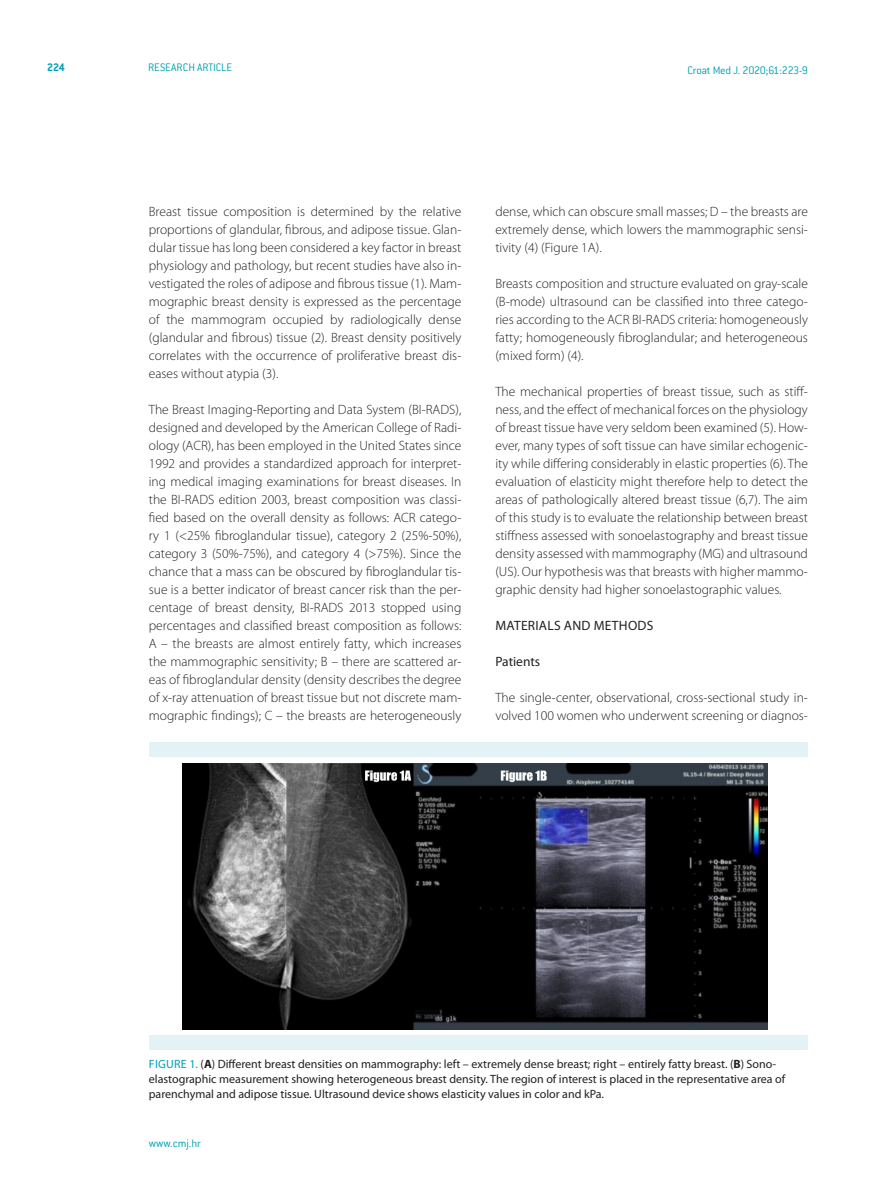
<style>
.page{position:relative;width:893px;height:1191px;background:#fff}
.page>*{position:absolute;margin:0;border:0;box-sizing:border-box;transform-origin:0 0}
.CMJ_-__body{font:300 13.5px/18px "Myriad Pro";color:#231f20;text-align:justify}
.CMJ_-_N2{font:13.5px "Myriad Pro";letter-spacing:.02em;color:#231f20}
.CMJ_-_N3{font:13.5px "Myriad Pro";color:#231f20}
.CMJ_-_table_title_he{font:12px/15px "Myriad Pro";color:#231f20}
.H_desni_-_ref{font:300 12px "ITC Conduit LTCE";letter-spacing:-.02em;color:#009fb4}
.H_lijevi_-_pubtype{font:300 12px "ITC Conduit LTCE";color:#009fb4}
.www_cmj_hr_na_master{font:300 12px "ITC Conduit LTCE";color:#009fb4}
.paginacija_lijevo{font:700 12px "ITC Conduit LTCE";color:#009fb4}
.s1{color:#009fb4}
.s2{font-weight:700}
</style>
<div class="page">
<img style="left:183px;top:763px;width:584px;height:266px">
<div style="left:149px;top:1034px;width:659px;height:15px;background:#e2f2f5"></div>
<div style="left:149px;top:742px;width:659px;height:15px;background:#e2f2f5"></div>
<p class="paginacija_lijevo" style="left:47px;top:60px;width:19px">224</p>
<p class="H_lijevi_-_pubtype" style="left:148px;top:61px;width:86px">RESEARCH ARTICLE</p>
<p class="H_desni_-_ref" style="left:687px;top:63px;width:122px">Croat Med J. 2020;61:223-9</p>
<p class="CMJ_-__body" style="left:149px;top:202px;width:314px">Breast tissue composition is determined by the relative proportions of glandular, fibrous, and adipose tissue. Glan&shy;dular tissue has long been considered a key factor in breast physiology and pathology, but recent studies have also in&shy;vestigated the roles of adipose and fibrous tissue (1). Mam&shy;mographic breast density is expressed as the percentage of the mammogram occupied by radiologically dense (glandular and fibrous) tissue (2). Breast density positively correlates with the occurrence of proliferative breast dis&shy;eases without atypia (3).</p>
<p class="CMJ_-__body" style="left:149px;top:400px;width:314px">The Breast Imaging-Reporting and Data System (BI-RADS), designed and developed by the American College of Radi&shy;ology (ACR), has been employed in the United States since 1992 and provides a standardized approach for interpret&shy;ing medical imaging examinations for breast diseases. In the BI-RADS edition 2003, breast composition was classi&shy;fied based on the overall density as follows: ACR catego&shy;ry 1 (&lt;25% fibroglandular tissue), category 2 (25%-50%), category 3 (50%-75%), and category 4 (&gt;75%). Since the chance that a mass can be obscured by fibroglandular tis&shy;sue is a better indicator of breast cancer risk than the per&shy;centage of breast density, BI-RADS 2013 stopped using percentages and classified breast composition as follows:<br>A – the breasts are almost entirely fatty, which increases the mammographic sensitivity; B – there are scattered ar&shy;eas of fibroglandular density (density describes the degree of x-ray attenuation of breast tissue but not discrete mam&shy;mographic findings); C – the breasts are heterogeneously</p>
<p class="CMJ_-__body" style="left:495px;top:202px;width:314px">dense, which can obscure small masses; D – the breasts are extremely dense, which lowers the mammographic sensi&shy;tivity (4) (Figure 1A).</p>
<p class="CMJ_-__body" style="left:495px;top:274px;width:314px">Breasts composition and structure evaluated on gray-scale (B-mode) ultrasound can be classified into three catego&shy;ries according to the ACR BI-RADS criteria: homogeneously fatty; homogeneously fibroglandular; and heterogeneous (mixed form) (4).</p>
<p class="CMJ_-__body" style="left:495px;top:382px;width:314px">The mechanical properties of breast tissue, such as stiff&shy;ness, and the effect of mechanical forces on the physiology of breast tissue have very seldom been examined (5). How&shy;ever, many types of soft tissue can have similar echogenic&shy;ity while differing considerably in elastic properties (6). The evaluation of elasticity might therefore help to detect the areas of pathologically altered breast tissue (6,7). The aim of this study is to evaluate the relationship between breast stiffness assessed with sonoelastography and breast tissue density assessed with mammography (MG) and ultrasound (US). Our hypothesis was that breasts with higher mammo&shy;graphic density had higher sonoelastographic values.</p>
<p class="CMJ_-_N2" style="left:495px;top:617px;width:159px">MATERIALS AND METHODS</p>
<p class="CMJ_-_N3" style="left:495px;top:653px;width:46px">Patients</p>
<p class="CMJ_-__body" style="left:495px;top:688px;width:314px">The single-center, observational, cross-sectional study in&shy;volved 100 women who underwent screening or diagnos-</p>
<p class="CMJ_-_table_title_he" style="left:149px;top:1056px;width:638px"><span class="s1">Fig ure 1.</span> (<span class="s2">A</span>) Different breast densities on mammography: left – extremely dense breast; right – entirely fatty breast. (<span class="s2">B</span>) Sono&shy;elastographic measurement showing heterogeneous breast density. The region of interest is placed in the representative area of parenchymal and adipose tissue. Ultrasound device shows elasticity values in color and kPa.</p>
<p class="www_cmj_hr_na_master" style="left:149px;top:1136px;width:54px">www.cmj.hr</p>
</div>
